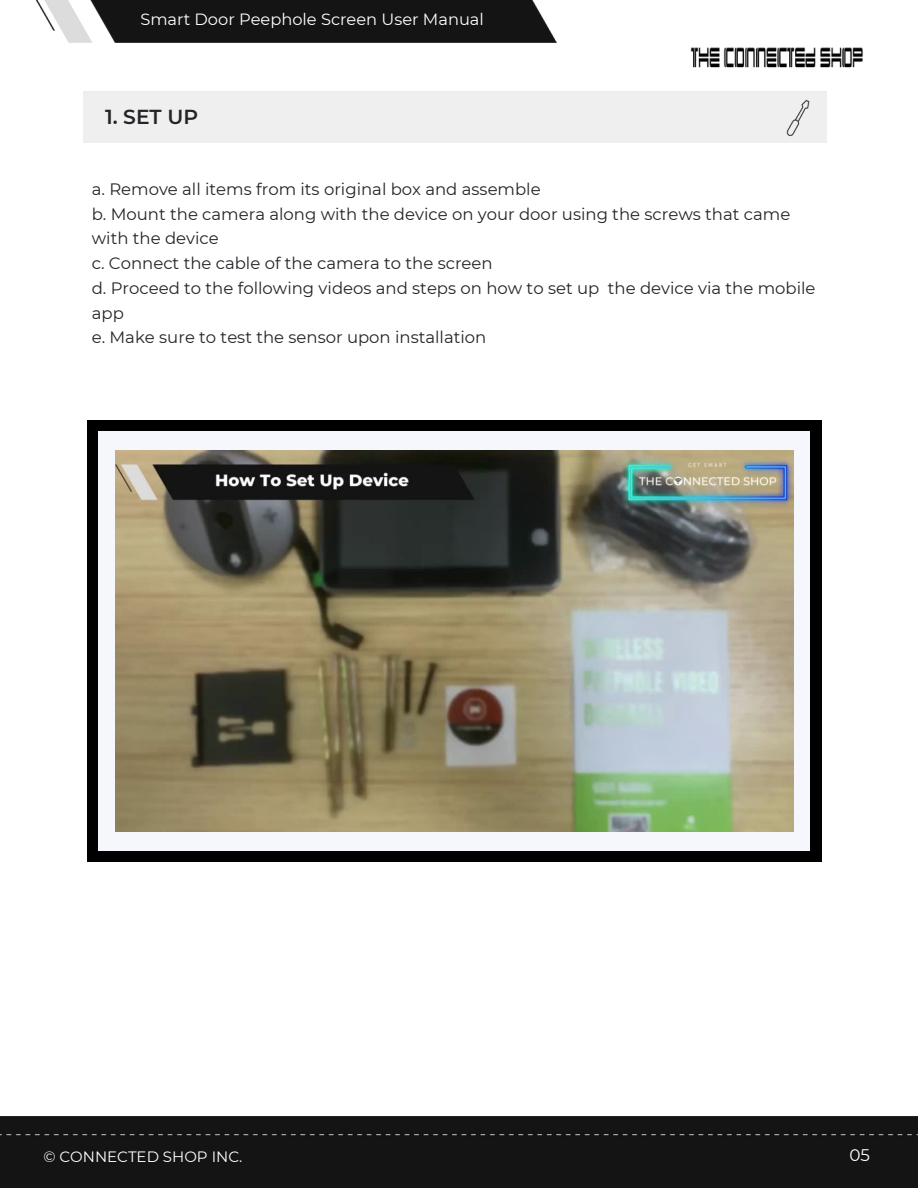
<style>
.page{position:relative;width:918px;height:1188px;background:#fff}
.page>*{position:absolute;margin:0;border:0;box-sizing:border-box;transform-origin:0 0}
.t1{font:600 20.25px "Montserrat";color:#222428}
.t2{font:16.8px "Montserrat";color:#fff}
.t3{font:16.5px/24.8px "Montserrat";color:#222428}
.t4{font:16.2px "Montserrat";color:#fff}
.t5{font:15px "Montserrat";color:#fff}
</style>
<div class="page">
<img style="left:688px;top:47px;width:175px;height:55px">
<div style="left:0;top:1117px;width:918px;height:71px;background:#141414"></div>
<div style="left:88px;top:420px;width:734px;height:441px;background:#000"></div>
<div style="left:98px;top:431px;width:712px;height:419px;background:#f6f7fc"></div>
<img style="left:116px;top:450px;width:677px;height:382px">
<img style="left:773px;top:97px;width:49px;height:40px">
<img style="left:36px;top:0;width:520px;height:42px">
<p class="t4" style="left:140px;top:10px;width:345px">Smart Door Peephole Screen User Manual</p>
<p class="t1" style="left:105px;top:104px;width:95px">1. SET UP</p>
<p class="t3" style="left:92px;top:176px;width:450px">a. Remove all items from its original box and assemble</p>
<p class="t3" style="left:92px;top:201px;width:700px">b. Mount the camera along with the device on your door using the screws that came with the device</p>
<p class="t3" style="left:92px;top:251px;width:402px">c. Connect the cable of the camera to the screen</p>
<p class="t3" style="left:92px;top:275px;width:725px">d. Proceed to the following videos and steps on how to set up the device via the mobile app</p>
<p class="t3" style="left:92px;top:325px;width:396px">e. Make sure to test the sensor upon installation</p>
<p class="t5" style="left:43px;top:1148px;width:200px">© CONNECTED SHOP INC.</p>
<p class="t2" style="left:849px;top:1145px;width:22px">05</p>
</div>
